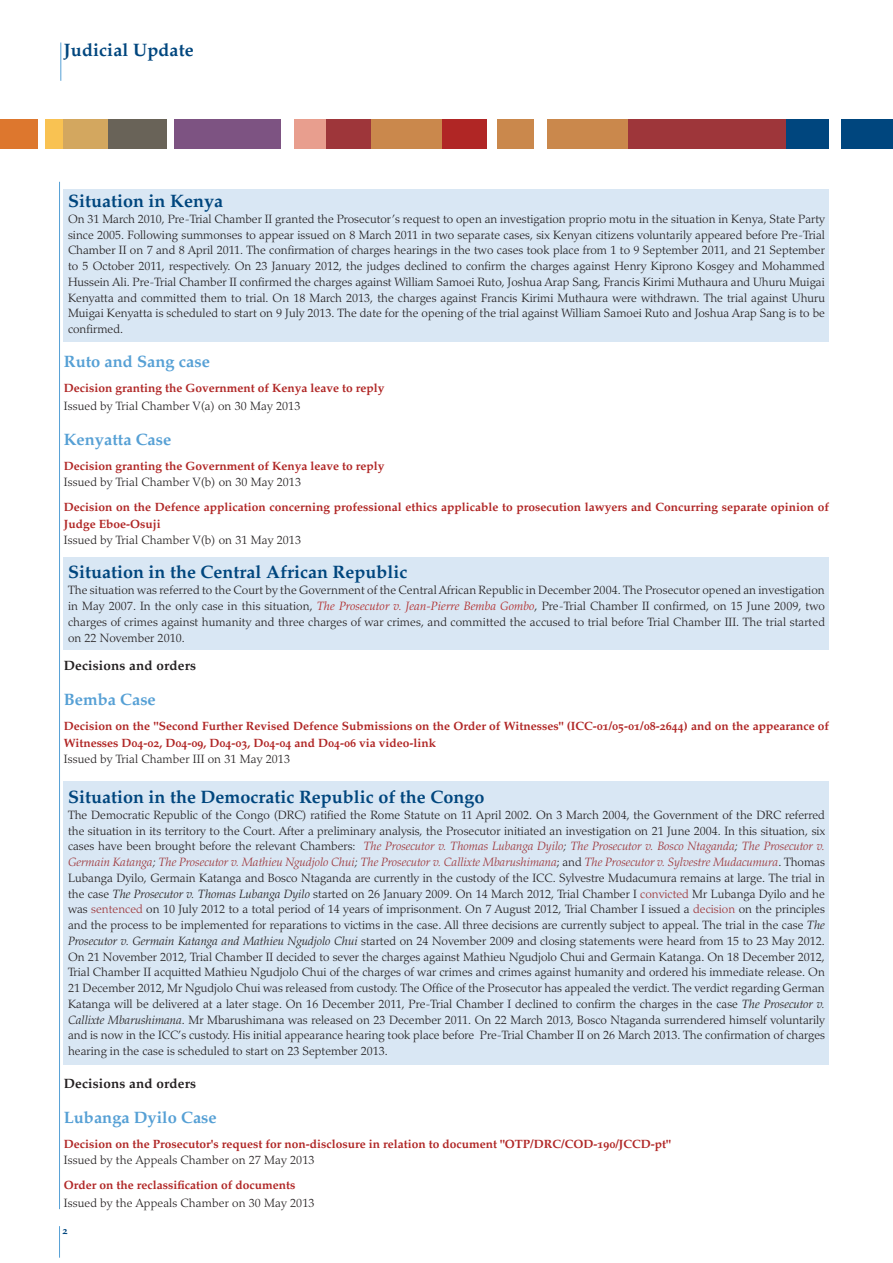
<style>
.page{position:relative;width:893px;height:1263px;background:#fff}
.page>*{position:absolute;margin:0;border:0;box-sizing:border-box;transform-origin:0 0}
.t1{font:18px "Palatino Bold Os F";color:#00467e}
.t2{font:16.5px "Palatino Bold Os F";color:#56a0d5}
.t3{font:13.5px "Palatino Bold Os F";letter-spacing:.01em;color:#231f20}
.t4{font:300 12px/15.8px "Palatino";letter-spacing:.01em;color:#231f20;text-align:justify}
.t5{font:12px/16.5px "Palatino Bold Os F";color:#b02625}
.t6{font:10.5px "Palatino Bold Os F";color:#00467e}
.s1{font-style:italic;color:#b02625}
.s2{font-style:italic;color:#9e363a}
.s3{font-style:italic}
.s4{color:#9e363a}
</style>
<div class="page">
<div style="left:0;top:119px;width:38px;height:30px;background:#dd772e"></div>
<div style="left:45px;top:119px;width:19px;height:30px;background:#f9c252"></div>
<div style="left:64px;top:119px;width:44px;height:30px;background:#d3a75f"></div>
<div style="left:108px;top:119px;width:59px;height:30px;background:#696358"></div>
<div style="left:174px;top:119px;width:106px;height:30px;background:#7d5382"></div>
<div style="left:294px;top:119px;width:33px;height:30px;background:#e89e8e"></div>
<div style="left:327px;top:119px;width:44px;height:30px;background:#9e363a"></div>
<div style="left:371px;top:119px;width:71px;height:30px;background:#ca884c"></div>
<div style="left:442px;top:119px;width:45px;height:30px;background:#b02625"></div>
<div style="left:497px;top:119px;width:37px;height:30px;background:#ca884c"></div>
<div style="left:547px;top:119px;width:81px;height:30px;background:#ca884c"></div>
<div style="left:628px;top:119px;width:159px;height:30px;background:#9e363a"></div>
<div style="left:787px;top:119px;width:42px;height:30px;background:#00467e"></div>
<div style="left:842px;top:119px;width:51px;height:30px;background:#00467e"></div>
<hr style="left:59px;top:182px;width:1px;height:1027px;background:#56a0d5">
<hr style="left:892px;top:119px;width:1px;height:30px;background:#dd772e">
<hr style="left:61px;top:43px;width:1px;height:38px;background:#56a0d5">
<hr style="left:59px;top:1226px;width:1px;height:32px;background:#56a0d5">
<div style="left:64px;top:781px;width:765px;height:283px;background:#d9e7f4"></div>
<div style="left:64px;top:557px;width:765px;height:92px;background:#d9e7f4"></div>
<div style="left:64px;top:190px;width:765px;height:152px;background:#d9e7f4"></div>
<p class="t1" style="left:64px;top:39px;width:131px">Judicial Update</p>
<p class="t1" style="left:68px;top:191px;width:156px">Situation in Kenya</p>
<p class="t4" style="left:68px;top:211px;width:758px">On 31 March 2010, Pre-Trial Chamber II granted the Prosecutor’s request to open an investigation proprio motu in the situation in Kenya, State Party since 2005. Following summonses to appear issued on 8 March 2011 in two separate cases, six Kenyan citizens voluntarily appeared before Pre-Trial Chamber II on 7 and 8 April 2011. The confirmation of charges hearings in the two cases took place from 1 to 9 September 2011, and 21 September to 5 October 2011, respectively. On 23 January 2012, the judges declined to confirm the charges against Henry Kiprono Kosgey and Mohammed Hussein Ali. Pre-Trial Chamber II confirmed the charges against William Samoei Ruto, Joshua Arap Sang, Francis Kirimi Muthaura and Uhuru Muigai Kenyatta and committed them to trial. On 18 March 2013, the charges against Francis Kirimi Muthaura were withdrawn. The trial against Uhuru Muigai Kenyatta is scheduled to start on 9 July 2013. The date for the opening of the trial against William Samoei Ruto and Joshua Arap Sang is to be confirmed.</p>
<p class="t2" style="left:64px;top:352px;width:148px">Ruto and Sang case</p>
<p class="t5" style="left:64px;top:380px;width:322px">Decision granting the Government of Kenya leave to reply</p>
<p class="t4" style="left:64px;top:398px;width:238px">Issued by Trial Chamber V(a) on 30 May 2013</p>
<p class="t2" style="left:64px;top:430px;width:109px">Kenyatta Case</p>
<p class="t5" style="left:64px;top:458px;width:322px">Decision granting the Government of Kenya leave to reply</p>
<p class="t4" style="left:64px;top:475px;width:239px">Issued by Trial Chamber V(b) on 30 May 2013</p>
<p class="t5" style="left:64px;top:499px;width:767px">Decision on the Defence application concerning professional ethics applicable to prosecution lawyers and Concurring separate opinion of<br>Judge Eboe-Osuji</p>
<p class="t4" style="left:64px;top:533px;width:239px">Issued by Trial Chamber V(b) on 31 May 2013</p>
<p class="t1" style="left:68px;top:561px;width:341px">Situation in the Central African Republic</p>
<p class="t4" style="left:68px;top:582px;width:758px">The situation was referred to the Court by the Government of the Central African Republic in December 2004. The Prosecutor opened an investigation in May 2007. In the only case in this situation, <span class="s1">The Prosecutor v. Jean-Pierre Bemba Gombo</span>, Pre-Trial Chamber II confirmed, on 15 June 2009, two charges of crimes against humanity and three charges of war crimes, and committed the accused to trial before Trial Chamber III. The trial started on 22 November 2010.</p>
<p class="t3" style="left:64px;top:658px;width:134px">Decisions and orders</p>
<p class="t2" style="left:64px;top:690px;width:94px">Bemba Case</p>
<p class="t5" style="left:64px;top:718px;width:767px">Decision on the ''Second Further Revised Defence Submissions on the Order of Witnesses" (ICC-01/05-01/08-2644) and on the appearance of<br>Witnesses D04-02, D04-09, D04-03, D04-04 and D04-06 via video-link</p>
<p class="t4" style="left:64px;top:752px;width:228px">Issued by Trial Chamber III on 31 May 2013</p>
<p class="t1" style="left:68px;top:786px;width:418px">Situation in the Democratic Republic of the Congo</p>
<p class="t4" style="left:68px;top:807px;width:758px">The Democratic Republic of the Congo (DRC) ratified the Rome Statute on 11 April 2002. On 3 March 2004, the Government of the DRC referred the situation in its territory to the Court. After a preliminary analysis, the Prosecutor initiated an investigation on 21 June 2004. In this situation, six cases have been brought before the relevant Chambers: <span class="s2">The Prosecutor v. Thomas Lubanga Dyilo</span><span class="s3">;</span> <span class="s2">The Prosecutor v. Bosco Ntaganda</span><span class="s3">;</span> <span class="s2">The Prosecutor v.<br>Germain Katanga</span><span class="s3">;</span> <span class="s2">The Prosecutor v. Mathieu Ngudjolo Chui</span><span class="s3">;</span> <span class="s2">The Prosecutor v. Callixte Mbarushimana</span>; and <span class="s2">The Prosecutor v. Sylvestre Mudacumura</span>. Thomas Lubanga Dyilo, Germain Katanga and Bosco Ntaganda are currently in the custody of the ICC. Sylvestre Mudacumura remains at large. The trial in the case <span class="s3">The Prosecutor v. Thomas Lubanga Dyilo</span> started on 26 January 2009. On 14 March 2012, Trial Chamber I <span class="s4">convicted</span> Mr Lubanga Dyilo and he was <span class="s4">sentenced</span> on 10 July 2012 to a total period of 14 years of imprisonment. On 7 August 2012, Trial Chamber I issued a <span class="s4">decision</span> on the principles and the process to be implemented for reparations to victims in the case. All three decisions are currently subject to appeal. The trial in the case <span class="s3">The Prosecutor v. Germain Katanga and Mathieu Ngudjolo Chui</span> started on 24 November 2009 and closing statements were heard from 15 to 23 May 2012.<br>On 21 November 2012, Trial Chamber II decided to sever the charges against Mathieu Ngudjolo Chui and Germain Katanga. On 18 December 2012, Trial Chamber II acquitted Mathieu Ngudjolo Chui of the charges of war crimes and crimes against humanity and ordered his immediate release. On 21 December 2012, Mr Ngudjolo Chui was released from custody. The Office of the Prosecutor has appealed the verdict. The verdict regarding German Katanga will be delivered at a later stage. On 16 December 2011, Pre-Trial Chamber I declined to confirm the charges in the case <span class="s3">The Prosecutor v.<br>Callixte Mbarushimana</span>. Mr Mbarushimana was released on 23 December 2011. On 22 March 2013, Bosco Ntaganda surrendered himself voluntarily and is now in the ICC’s custody. His initial appearance hearing took place before Pre-Trial Chamber II on 26 March 2013. The confirmation of charges hearing in the case is scheduled to start on 23 September 2013.</p>
<p class="t3" style="left:64px;top:1075px;width:134px">Decisions and orders</p>
<p class="t2" style="left:64px;top:1107px;width:155px">Lubanga Dyilo Case</p>
<p class="t5" style="left:64px;top:1135px;width:609px">Decision on the Prosecutor's request for non-disclosure in relation to document "OTP/DRC/COD-190/JCCD-pt"</p>
<p class="t4" style="left:64px;top:1152px;width:252px">Issued by the Appeals Chamber on 27 May 2013</p>
<p class="t5" style="left:64px;top:1177px;width:233px">Order on the reclassification of documents</p>
<p class="t4" style="left:64px;top:1195px;width:252px">Issued by the Appeals Chamber on 30 May 2013</p>
<p class="t6" style="left:63px;top:1224px;width:7px">2</p>
</div>
